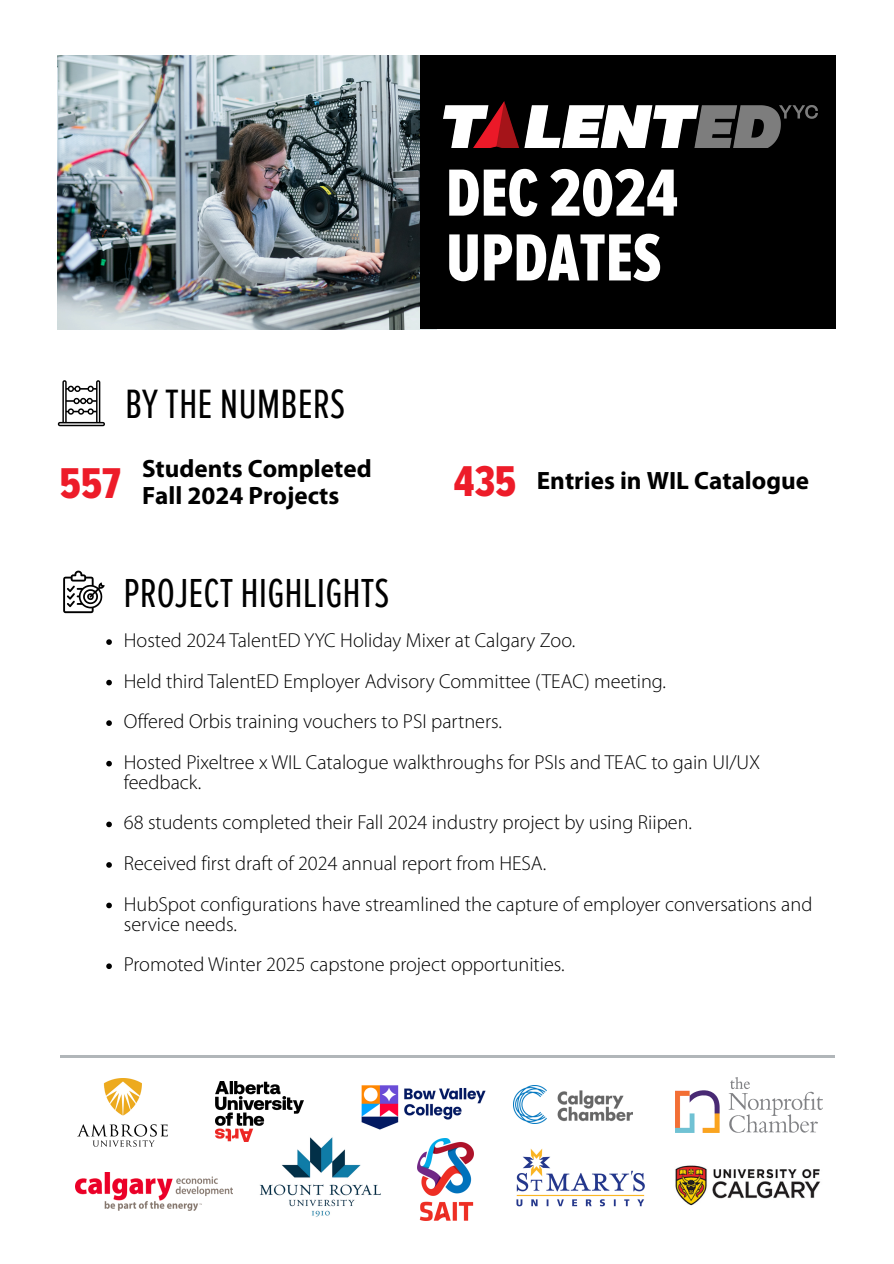
<style>
.page{position:relative;width:894px;height:1264px;background:#fff}
.page>*{position:absolute;margin:0;border:0;box-sizing:border-box;transform-origin:0 0}
.t1{font:69px/64.8px "Proxima Nova A Ex Cn Extrabld";color:#fff}
.t2{font:44.7px "Proxima Nova A Ex Cn Extrabld";color:#ed1c29}
.t3{font:42.45px "Proxima Nova Ex Cn";color:#000}
.t4{font:42px "Proxima Nova Ex Cn";color:#000}
.t5{font:700 25.2px/26.2px "Myriad Pro";color:#000}
.t6{font:300 20.25px/20.2px "Myriad Pro";color:#000}
</style>
<div class="page">
<img style="left:58px;top:56px;width:362px;height:273px">
<div style="left:420px;top:56px;width:415px;height:273px;background:#000"></div>
<svg style="left:58px;top:380px;width:47px;height:46px"></svg>
<svg style="left:63px;top:570px;width:42px;height:43px"></svg>
<img style="left:443px;top:101px;width:374px;height:47px">
<img style="left:513px;top:1085px;width:119px;height:38px">
<img style="left:675px;top:1165px;width:146px;height:41px">
<img style="left:216px;top:1081px;width:88px;height:60px">
<img style="left:516px;top:1148px;width:129px;height:59px">
<img style="left:75px;top:1172px;width:158px;height:37px">
<img style="left:256px;top:1133px;width:125px;height:84px">
<img style="left:361px;top:1085px;width:125px;height:45px">
<img style="left:417px;top:1138px;width:56px;height:82px">
<img style="left:78px;top:1078px;width:90px;height:69px">
<hr style="left:60px;top:1054px;width:774px;height:3px;background:#b1b6b9">
<img style="left:675px;top:1077px;width:147px;height:55px">
<svg style="left:106px;top:639px;width:6px;height:6px"></svg>
<svg style="left:106px;top:679px;width:6px;height:6px"></svg>
<svg style="left:106px;top:720px;width:6px;height:6px"></svg>
<svg style="left:106px;top:760px;width:6px;height:6px"></svg>
<svg style="left:106px;top:821px;width:6px;height:6px"></svg>
<svg style="left:106px;top:862px;width:6px;height:5px"></svg>
<svg style="left:106px;top:902px;width:6px;height:6px"></svg>
<svg style="left:106px;top:963px;width:6px;height:6px"></svg>
<p class="t3" style="left:125px;top:378px;width:221px">BY THE NUMBERS</p>
<p class="t1" style="left:446px;top:162px;width:234px">DEC 2024<br>UPDATES</p>
<p class="t5" style="left:142px;top:458px;width:231px">Students Completed<br>Fall 2024 Projects</p>
<p class="t5" style="left:536px;top:469px;width:273px">Entries in WIL Catalogue</p>
<h2 class="t2" style="left:60px;top:456px;width:62px">557</h2>
<p class="t2" style="left:453px;top:455px;width:64px">435</p>
<p class="t4" style="left:123px;top:568px;width:267px">PROJECT HIGHLIGHTS</p>
<p class="t6" style="left:124px;top:632px;width:453px">Hosted 2024 TalentED YYC Holiday Mixer at Calgary Zoo.</p>
<h1 class="t6" style="left:124px;top:672px;width:543px">Held third TalentED Employer Advisory Committee (TEAC) meeting.</h1>
<p class="t6" style="left:124px;top:713px;width:379px">Offered Orbis training vouchers to PSI partners.</p>
<h2 class="t6" style="left:124px;top:753px;width:638px">Hosted Pixeltree x WIL Catalogue walkthroughs for PSIs and TEAC to gain UI/UX feedback.</h2>
<h3 class="t6" style="left:124px;top:814px;width:569px">68 students completed their Fall 2024 industry project by using Riipen.</h3>
<h4 class="t6" style="left:124px;top:854px;width:424px">Received first draft of 2024 annual report from HESA.</h4>
<h3 class="t6" style="left:124px;top:895px;width:689px">HubSpot configurations have streamlined the capture of employer conversations and service needs.</h3>
<h4 class="t6" style="left:124px;top:956px;width:442px">Promoted Winter 2025 capstone project opportunities.</h4>
</div>
